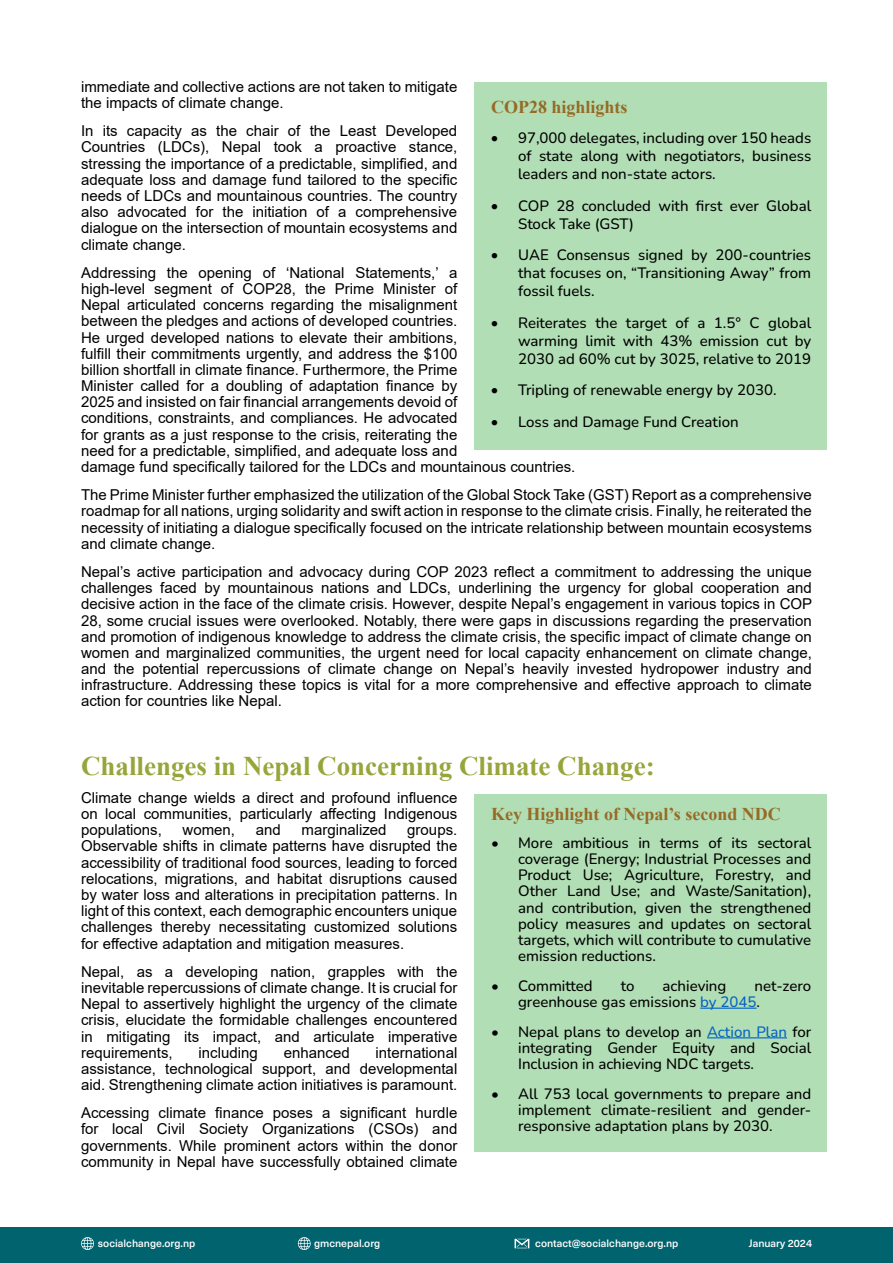
<style>
.page{position:relative;width:893px;height:1263px;background:#fff}
.page>*{position:absolute;margin:0;border:0;box-sizing:border-box;transform-origin:0 0}
.t1{font:700 27px "Times New Roman";color:#97a53a}
.t2{font:700 18px "Times New Roman";color:#976a26}
.t3{font:15px/16.2px "Arial";color:#000;text-align:justify}
.t4{font:200 15px/16.2px "Nunito";color:#000;text-align:justify}
.t5{font:500 10.5px "Neue Haas Unica";color:#fff}
.s1{color:#0563c1}
</style>
<div class="page">
<div style="left:0;top:1227px;width:893px;height:36px;background:#01636e"></div>
<svg style="left:81px;top:1237px;width:13px;height:13px"></svg>
<svg style="left:298px;top:1237px;width:13px;height:13px"></svg>
<svg style="left:515px;top:1239px;width:14px;height:9px"></svg>
<div style="left:475px;top:82px;width:352px;height:367px;background:#b1deb4"></div>
<div style="left:475px;top:795px;width:352px;height:357px;background:#b1deb4"></div>
<hr style="left:700px;top:1007px;width:57px;height:2px;background:#0563c1">
<hr style="left:707px;top:1037px;width:80px;height:1px;background:#0563c1">
<p class="t3" style="left:81px;top:78px;width:378px">immediate and collective actions are not taken to mitigate the impacts of climate change.</p>
<p class="t3" style="left:81px;top:123px;width:378px">In its capacity as the chair of the Least Developed Countries (LDCs), Nepal took a proactive stance, stressing the importance of a predictable, simplified, and adequate loss and damage fund tailored to the specific needs of LDCs and mountainous countries. The country also advocated for the initiation of a comprehensive dialogue on the intersection of mountain ecosystems and climate change.</p>
<p class="t3" style="left:81px;top:264px;width:496px;text-align:left">Addressing the opening of ‘National Statements,’ a<br>high-level segment of COP28, the Prime Minister of<br>Nepal articulated concerns regarding the misalignment<br>between the pledges and actions of developed countries.<br>He urged developed nations to elevate their ambitions,<br>fulfill their commitments urgently, and address the $100<br>billion shortfall in climate finance. Furthermore, the Prime<br>Minister called for a doubling of adaptation finance by<br>2025 and insisted on fair financial arrangements devoid of<br>conditions, constraints, and compliances. He advocated<br>for grants as a just response to the crisis, reiterating the<br>need for a predictable, simplified, and adequate loss and<br>damage fund specifically tailored for the LDCs and mountainous countries.</p>
<p class="t3" style="left:81px;top:487px;width:732px">The Prime Minister further emphasized the utilization of the Global Stock Take (GST) Report as a comprehensive roadmap for all nations, urging solidarity and swift action in response to the climate crisis. Finally, he reiterated the necessity of initiating a dialogue specifically focused on the intricate relationship between mountain ecosystems and climate change.</p>
<p class="t3" style="left:81px;top:563px;width:733px">Nepal’s active participation and advocacy during COP 2023 reflect a commitment to addressing the unique challenges faced by mountainous nations and LDCs, underlining the urgency for global cooperation and decisive action in the face of the climate crisis. However, despite Nepal’s engagement in various topics in COP 28, some crucial issues were overlooked. Notably, there were gaps in discussions regarding the preservation and promotion of indigenous knowledge to address the climate crisis, the specific impact of climate change on women and marginalized communities, the urgent need for local capacity enhancement on climate change, and the potential repercussions of climate change on Nepal’s heavily invested hydropower industry and infrastructure. Addressing these topics is vital for a more comprehensive and effective approach to climate action for countries like Nepal.</p>
<p class="t2" style="left:491px;top:94px;width:138px">COP28 highlights</p>
<p class="t4" style="left:518px;top:128px;width:295px;line-height:18px;text-indent:-27px">• 97,000 delegates, including over 150 heads of state along with negotiators, business leaders and non-state actors.</p>
<p class="t4" style="left:518px;top:196px;width:295px;line-height:18px;text-indent:-27px">• COP 28 concluded with first ever Global<br>Stock Take (GST)</p>
<p class="t4" style="left:518px;top:245px;width:295px;line-height:18px;text-indent:-27px">• UAE Consensus signed by 200-countries that focuses on, “Transitioning Away” from fossil fuels.</p>
<p class="t4" style="left:518px;top:313px;width:295px;line-height:18px;text-indent:-27px">• Reiterates the target of a 1.5° C global warming limit with 43% emission cut by 2030 ad 60% cut by 3025, relative to 2019</p>
<p class="t4" style="left:491px;top:381px;width:287px">• Tripling of renewable energy by 2030.</p>
<p class="t4" style="left:491px;top:413px;width:249px">• Loss and Damage Fund Creation</p>
<h1 class="t1" style="left:81px;top:746px;width:575px">Challenges in Nepal Concerning Climate Change:</h1>
<p class="t3" style="left:81px;top:789px;width:378px">Climate change wields a direct and profound influence on local communities, particularly affecting Indigenous populations,</p>
<p class="t2" style="left:491px;top:800px;width:291px">Key Highlight of Nepal’s second NDC</p>
<p class="t4" style="left:518px;top:834px;width:295px;text-indent:-27px">• More ambitious in terms of its sectoral coverage (Energy; Industrial Processes and Product Use; Agriculture, Forestry, and Other Land Use; and Waste/Sanitation), and contribution, given the strengthened policy measures and updates on sectoral targets, which will contribute to cumulative emission reductions.</p>
<p class="t4" style="left:491px;top:977px;width:103px">• Committed</p>
<p class="t4" style="left:621px;top:977px;width:15px">to</p>
<p class="t4" style="left:663px;top:977px;width:65px">achieving</p>
<p class="t3" style="left:183px;top:822px;width:54px">women,</p>
<p class="t3" style="left:256px;top:822px;width:27px">and</p>
<p class="t3" style="left:302px;top:822px;width:87px">marginalized</p>
<p class="t3" style="left:81px;top:822px;width:378px;text-indent:326px">groups.<br>Observable shifts in climate patterns have disrupted the accessibility of traditional food sources, leading to forced relocations, migrations, and habitat disruptions caused by water loss and alterations in precipitation patterns. In light of this context, each demographic encounters unique challenges thereby necessitating customized solutions for effective adaptation and mitigation measures.</p>
<p class="t3" style="left:81px;top:963px;width:378px">Nepal, as a developing nation, grapples with the inevitable repercussions of climate change. It is crucial for Nepal to assertively highlight the urgency of the climate crisis, elucidate the formidable challenges encountered in mitigating its impact, and articulate imperative requirements,</p>
<p class="t4" style="left:518px;top:977px;width:295px;text-indent:236px">net-zero greenhouse gas emissions <span class="s1">by 2045</span>.</p>
<p class="t4" style="left:518px;top:1023px;width:295px;text-indent:-27px">• Nepal plans to develop an <span class="s1">Action Plan</span> for integrating Gender Equity and Social Inclusion in achieving NDC targets.</p>
<p class="t4" style="left:518px;top:1085px;width:295px;text-indent:-27px">• All 753 local governments to prepare and implement climate-resilient and gender&shy;responsive adaptation plans by 2030.</p>
<p class="t3" style="left:81px;top:1044px;width:378px;text-indent:295px">international assistance, technological support, and developmental aid. Strengthening climate action initiatives is paramount.</p>
<p class="t3" style="left:81px;top:1105px;width:378px">Accessing climate finance poses a significant hurdle for local Civil Society Organizations (CSOs) and governments. While prominent actors within the donor community in Nepal have successfully obtained climate</p>
<p class="t3" style="left:199px;top:1044px;width:61px">including</p>
<p class="t3" style="left:284px;top:1044px;width:67px">enhanced</p>
<p class="t5" style="left:98px;top:1236px;width:99px">socialchange.org.np</p>
<p class="t5" style="left:314px;top:1236px;width:68px">gmcnepal.org</p>
<p class="t5" style="left:535px;top:1236px;width:145px">contact@socialchange.org.np</p>
<p class="t5" style="left:749px;top:1236px;width:65px">January 2024</p>
</div>
